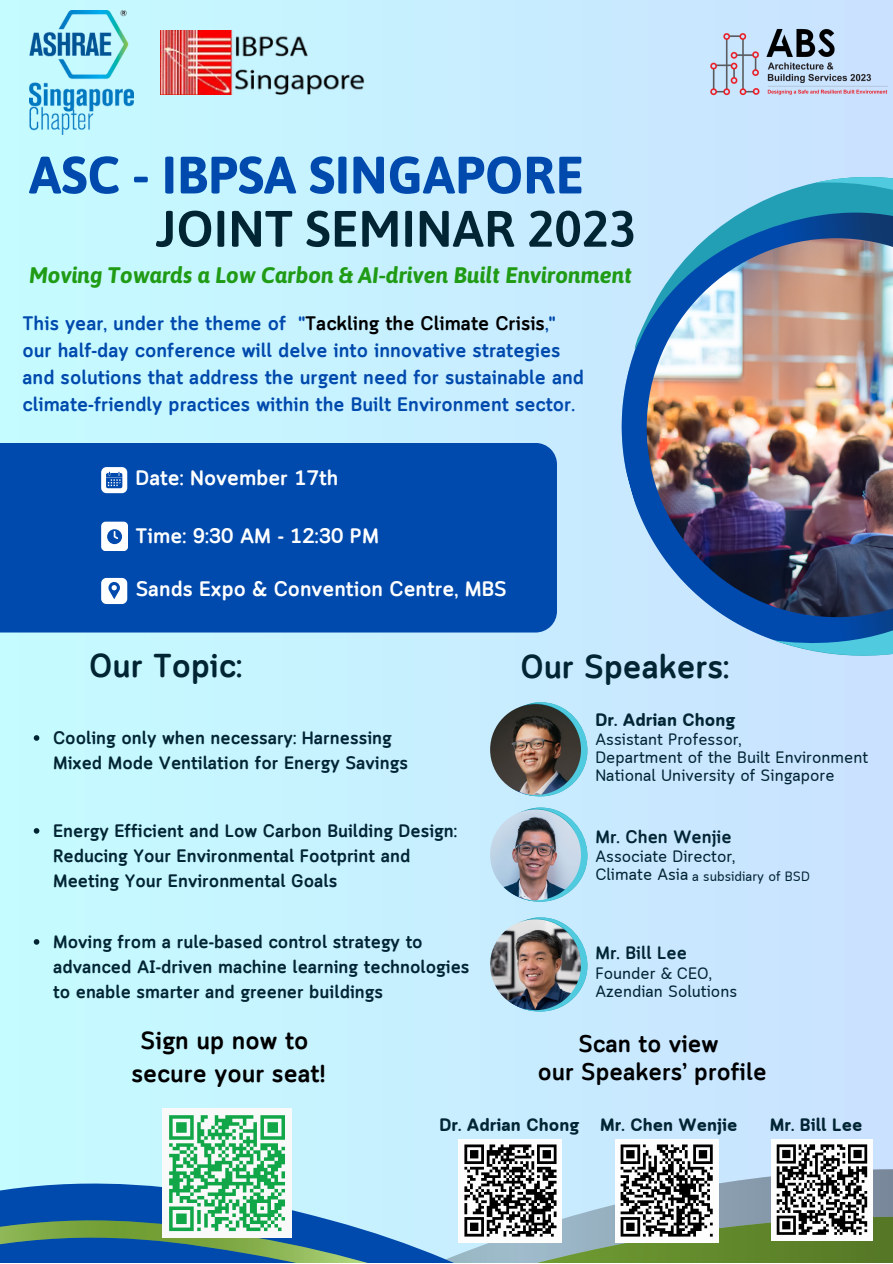
<style>
.page{position:relative;width:893px;height:1264px;background:#fff}
.page>*{position:absolute;margin:0;border:0;box-sizing:border-box;transform-origin:0 0}
.t1{font:700 52.5px "Asap";color:#004aad}
.t2{font:600 51px "Asap";color:#022534}
.t3{font:600 33px "Cloud Soft";color:#022534}
.t4{font:600 24.6px "Cloud Soft";color:#000}
.t5{font:600 24px "Cloud Soft";color:#000}
.t6{font:italic 700 22.5px "Asap";color:#209b15}
.t7{font:600 20.85px "Cloud Soft";color:#fff}
.t8{font:600 19.5px/27px "Cloud Soft";color:#004aad}
.t9{font:600 18px/24.8px "Cloud Soft";color:#022534}
.t10{font:700 18px "Cloud Soft";color:#022534}
.t11{font:16.5px "Cloud Soft";color:#022534}
.t12{font:13.5px "Cloud Soft";color:#022534}
.s1{color:#000}
</style>
<div class="page">
<div style="left:0;top:0;width:892px;height:1262px;background:linear-gradient(to right,#c5fcff,#cae1ff)"></div>
<div style="left:569px;top:148px;width:35px;height:556px;background:#c8eaff"></div>
<svg style="left:604px;top:113px;width:288px;height:595px;background:#b5d9f7"></svg>
<svg style="left:658px;top:119px;width:234px;height:579px;background:#99c7e8"></svg>
<img style="left:646px;top:238px;width:246px;height:379px">
<img style="left:710px;top:25px;width:177px;height:74px">
<img style="left:29px;top:10px;width:105px;height:124px">
<div style="left:0;top:443px;width:557px;height:189px;background:#004aad"></div>
<svg style="left:101px;top:467px;width:26px;height:26px"></svg>
<svg style="left:101px;top:578px;width:26px;height:26px"></svg>
<div style="left:101px;top:521px;width:27px;height:30px;background:#fff;border-radius:4px"></div>
<svg style="left:107px;top:529px;width:15px;height:15px"></svg>
<img style="left:482px;top:689px;width:121px;height:332px">
<img style="left:490px;top:919px;width:91px;height:91px;border-radius:50%">
<div style="left:162px;top:1108px;width:130px;height:129px;background:#f9f9fa"></div>
<svg style="left:0;top:1113px;width:892px;height:149px"></svg>
<img style="left:160px;top:30px;width:204px;height:64px">
<svg style="left:34px;top:735px;width:5px;height:5px"></svg>
<svg style="left:34px;top:828px;width:5px;height:5px"></svg>
<svg style="left:34px;top:939px;width:5px;height:5px"></svg>
<p class="t1" style="left:29px;top:144px;width:556px">ASC - IBPSA SINGAPORE</p>
<p class="t2" style="left:156px;top:199px;width:482px">JOINT SEMINAR 2023</p>
<p class="t6" style="left:29px;top:262px;width:604px">Moving Towards a Low Carbon &amp; AI-driven Built Environment</p>
<p class="t8" style="left:22px;top:311px;width:563px">This year, under the theme of "<span class="s1">Tackling the Climate Crisis</span>," our half-day conference will delve into innovative strategies and solutions that address the urgent need for sustainable and climate-friendly practices within the Built Environment sector.</p>
<p class="t7" style="left:135px;top:466px;width:204px">Date: November 17th</p>
<p class="t7" style="left:135px;top:524px;width:245px">Time: 9:30 AM - 12:30 PM</p>
<p class="t7" style="left:136px;top:577px;width:372px">Sands Expo &amp; Convention Centre, MBS</p>
<p class="t3" style="left:89px;top:647px;width:154px">Our Topic:</p>
<p class="t3" style="left:520px;top:647px;width:210px">Our Speakers:</p>
<p class="t9" style="left:53px;top:727px;width:356px">Cooling only when necessary: Harnessing<br>Mixed Mode Ventilation for Energy Savings</p>
<p class="t9" style="left:53px;top:820px;width:405px">Energy Efficient and Low Carbon Building Design:<br>Reducing Your Environmental Footprint and<br>Meeting Your Environmental Goals</p>
<p class="t9" style="left:53px;top:931px;width:418px">Moving from a rule-based control strategy to advanced AI-driven machine learning technologies to enable smarter and greener buildings</p>
<p class="t4" style="left:141px;top:1025px;width:169px">Sign up now to</p>
<p class="t4" style="left:131px;top:1059px;width:195px">secure your seat!</p>
<p class="t10" style="left:595px;top:709px;width:141px">Dr. Adrian Chong</p>
<p class="t11" style="left:595px;top:730px;width:148px">Assistant Professor,</p>
<p class="t11" style="left:595px;top:748px;width:274px">Department of the Built Environment</p>
<p class="t11" style="left:595px;top:766px;width:241px">National University of Singapore</p>
<p class="t9" style="left:595px;top:825px;width:138px">Mr. Chen Wenjie</p>
<p class="t11" style="left:595px;top:846px;width:141px">Associate Director,</p>
<p class="t11" style="left:595px;top:864px;width:95px">Climate Asia</p>
<p class="t12" style="left:692px;top:868px;width:119px">a subsidiary of BSD</p>
<p class="t9" style="left:595px;top:942px;width:93px">Mr. Bill Lee</p>
<p class="t11" style="left:595px;top:963px;width:118px">Founder &amp; CEO,</p>
<p class="t11" style="left:595px;top:981px;width:143px">Azendian Solutions</p>
<p class="t5" style="left:578px;top:1029px;width:142px">Scan to view</p>
<p class="t5" style="left:537px;top:1057px;width:230px">our Speakers’ profile</p>
<p class="t10" style="left:439px;top:1114px;width:141px">Dr. Adrian Chong</p>
<p class="t10" style="left:600px;top:1114px;width:139px">Mr. Chen Wenjie</p>
<p class="t10" style="left:769px;top:1114px;width:94px">Mr. Bill Lee</p>
</div>
